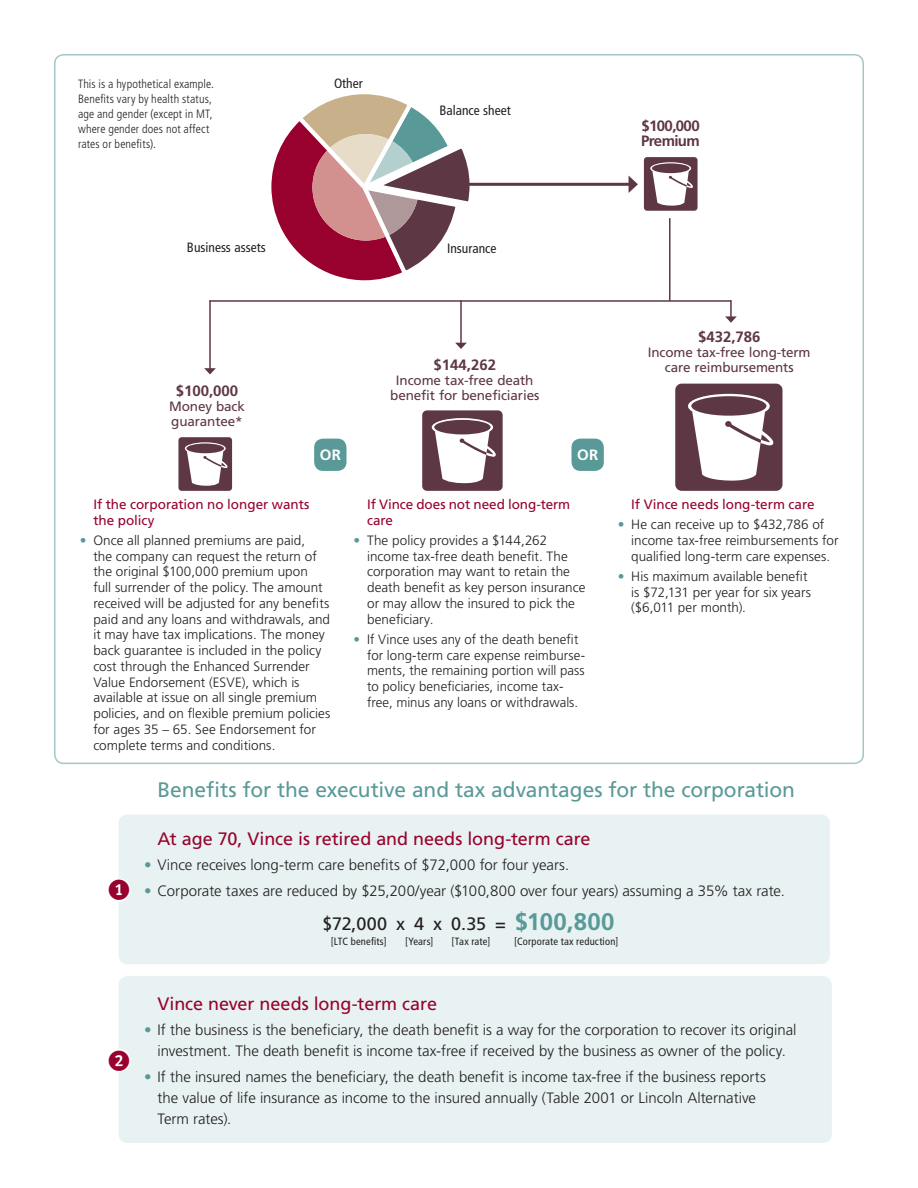
<style>
.page{position:relative;width:918px;height:1188px;background:#fff}
.page>*{position:absolute;margin:0;border:0;box-sizing:border-box;transform-origin:0 0}
.t1{font:30px "Dingbests";color:#98012d}
.t2{font:21px "Frutiger LT Std";letter-spacing:-.005em;color:#599a98}
.t3{font:18px "Frutiger LT Std";letter-spacing:-.005em;color:#98012d}
.t4{font:18px "Frutiger LT Std";letter-spacing:.005em;color:#231f20}
.t5{font:300 15px/21px "Frutiger LT Std";color:#231f20;text-align:center}
.t6{font:700 15px "Frutiger LT Std";color:#5e3744}
.t7{font:700 15px/15px "Frutiger LT Std";letter-spacing:-.04em;color:#5e3744}
.t8{font:700 15px "Frutiger LT Std";color:#fff}
.t9{font:300 13.5px/15.8px "Frutiger LT Std";letter-spacing:.005em;color:#231f20}
.t10{font:13.5px/15px "Frutiger LT Std";letter-spacing:-.01em;color:#5e3744;text-align:center}
.t11{font:13.5px/15.8px "Frutiger LT Std";letter-spacing:-.005em;color:#98012d}
.t12{font:condensed 13.5px "Frutiger LT Std";color:#231f20}
.t13{font:300 condensed 12px/15px "Frutiger LT Std";letter-spacing:.01em;color:#231f20}
.t14{font:condensed 10.5px "Frutiger LT Std";letter-spacing:.02em;color:#231f20}
.s1{color:#599a98}
.s2{font-weight:700;font-size:24px;color:#599a98}
</style>
<div class="page">
<div style="left:118px;top:976px;width:714px;height:167px;background:#e8f2f2;border-radius:9px"></div>
<div style="left:118px;top:814px;width:712px;height:150px;background:#e8f2f2;border-radius:9px"></div>
<svg style="left:271px;top:94px;width:203px;height:187px"></svg>
<div style="left:178px;top:437px;width:54px;height:54px;background:#5e3744;border-radius:3px"></div>
<svg style="left:185px;top:442px;width:42px;height:44px"></svg>
<div style="left:422px;top:410px;width:81px;height:81px;background:#5e3744;border-radius:5px"></div>
<svg style="left:432px;top:418px;width:64px;height:66px"></svg>
<div style="left:675px;top:384px;width:108px;height:107px;background:#5e3744;border-radius:6px"></div>
<svg style="left:688px;top:394px;width:85px;height:87px"></svg>
<div style="left:314px;top:439px;width:33px;height:32px;background:#599a98;border-radius:9px"></div>
<div style="left:572px;top:439px;width:32px;height:32px;background:#599a98;border-radius:9px"></div>
<hr style="left:210px;top:300px;width:521px;height:2px;background:#5e3744">
<hr style="left:209px;top:300px;width:2px;height:69px;background:#5e3744">
<svg style="left:204px;top:368px;width:12px;height:6px"></svg>
<hr style="left:460px;top:300px;width:2px;height:43px;background:#5e3744">
<svg style="left:455px;top:343px;width:12px;height:6px"></svg>
<svg style="left:725px;top:300px;width:12px;height:23px"></svg>
<hr style="left:464px;top:183px;width:167px;height:3px;background:#5e3744">
<svg style="left:629px;top:176px;width:9px;height:17px"></svg>
<div style="left:644px;top:157px;width:53px;height:54px;background:#5e3744;border-radius:3px"></div>
<svg style="left:650px;top:162px;width:43px;height:44px"></svg>
<hr style="left:669px;top:218px;width:2px;height:83px;background:#5e3744">
<svg style="left:118px;top:877px;width:13px;height:26px"></svg>
<svg style="left:118px;top:1047px;width:13px;height:27px"></svg>
<p class="t13" style="left:78px;top:77px;width:138px">This is a hypothetical example.<br>Benefits vary by health status, age and gender (except in MT, where gender does not affect rates or benefits).</p>
<p class="t12" style="left:334px;top:75px;width:30px">Other</p>
<p class="t12" style="left:440px;top:102px;width:73px">Balance sheet</p>
<p class="t7" style="left:641px;top:119px;width:60px">$100,000<br>Premium</p>
<p class="t12" style="left:187px;top:239px;width:80px">Business assets</p>
<p class="t12" style="left:447px;top:240px;width:51px">Insurance</p>
<p class="t6" style="left:176px;top:382px;width:64px">$100,000</p>
<p class="t10" style="left:169px;top:399px;width:77px;text-align:left">Money back guarantee*</p>
<p class="t6" style="left:433px;top:356px;width:64px">$144,262</p>
<p class="t10" style="left:390px;top:372px;width:151px">Income tax-free death benefit for beneficiaries</p>
<p class="t8" style="left:320px;top:446px;width:23px">OR</p>
<p class="t8" style="left:577px;top:446px;width:23px">OR</p>
<p class="t11" style="left:93px;top:496px;width:218px">If the corporation no longer wants the policy</p>
<p class="t9" style="left:93px;top:532px;width:238px;text-indent:-14px"><span class="s1">•</span> Once all planned premiums are paid,<br>the company can request the return of the original $100,000 premium upon<br>full surrender of the policy. The amount received will be adjusted for any benefits paid and any loans and withdrawals, and it may have tax implications. The money back guarantee is included in the policy cost through the Enhanced Surrender Value Endorsement (ESVE), which is available at issue on all single premium policies, and on flexible premium policies for ages 35 – 65. See Endorsement for complete terms and conditions.</p>
<p class="t11" style="left:367px;top:496px;width:205px">If Vince does not need long-term care</p>
<p class="t9" style="left:367px;top:532px;width:220px;text-indent:-14px"><span class="s1">•</span> The policy provides a $144,262 income tax-free death benefit. The corporation may want to retain the death benefit as key person insurance or may allow the insured to pick the beneficiary.</p>
<p class="t9" style="left:367px;top:631px;width:219px;text-indent:-13px"><span class="s1">•</span> If Vince uses any of the death benefit for long-term care expense reimburse&shy;ments, the remaining portion will pass to policy beneficiaries, income tax&shy;free, minus any loans or withdrawals.</p>
<p class="t6" style="left:698px;top:328px;width:64px">$432,786</p>
<p class="t10" style="left:648px;top:345px;width:164px">Income tax-free long-term care reimbursements</p>
<p class="t11" style="left:631px;top:496px;width:185px">If Vince needs long-term care</p>
<p class="t9" style="left:631px;top:517px;width:209px;text-indent:-14px"><span class="s1">•</span> He can receive up to $432,786 of income tax-free reimbursements for qualified long-term care expenses.</p>
<p class="t9" style="left:631px;top:568px;width:181px;text-indent:-14px"><span class="s1">•</span> His maximum available benefit is $72,131 per year for six years ($6,011 per month).</p>
<h1 class="t1" style="left:106px;top:874px;width:27px">1</h1>
<h2 class="t2" style="left:158px;top:778px;width:639px">Benefits for the executive and tax advantages for the corporation</h2>
<h3 class="t3" style="left:158px;top:828px;width:435px">At age 70, Vince is retired and needs long-term care</h3>
<p class="t5" style="left:144px;top:855px;width:427px"><span class="s1">•</span> Vince receives long-term care benefits of $72,000 for four years.</p>
<p class="t5" style="left:144px;top:880px;width:642px"><span class="s1">•</span> Corporate taxes are reduced by $25,200/year ($100,800 over four years) assuming a 35% tax rate.</p>
<h3 class="t4" style="left:322px;top:914px;width:294px">$72,000 x 4 x 0.35 = <span class="s2">$100,800</span></h3>
<p class="t14" style="left:331px;top:935px;width:57px">[LTC benefits]</p>
<p class="t14" style="left:405px;top:935px;width:30px">[Years]</p>
<p class="t14" style="left:452px;top:935px;width:40px">[Tax rate]</p>
<p class="t14" style="left:514px;top:935px;width:106px">[Corporate tax reduction]</p>
<h1 class="t1" style="left:106px;top:1044px;width:27px">2</h1>
<h3 class="t3" style="left:158px;top:993px;width:281px">Vince never needs long-term care</h3>
<p class="t5" style="left:144px;top:1020px;width:654px"><span class="s1">•</span> If the business is the beneficiary, the death benefit is a way for the corporation to recover its original investment. The death benefit is income tax-free if received by the business as owner of the policy.</p>
<p class="t5" style="left:158px;top:1066px;width:610px;text-align:left;text-indent:-14px"><span class="s1">•</span> If the insured names the beneficiary, the death benefit is income tax-free if the business reports the value of life insurance as income to the insured annually (Table 2001 or Lincoln Alternative<br>Term rates).</p>
</div>
